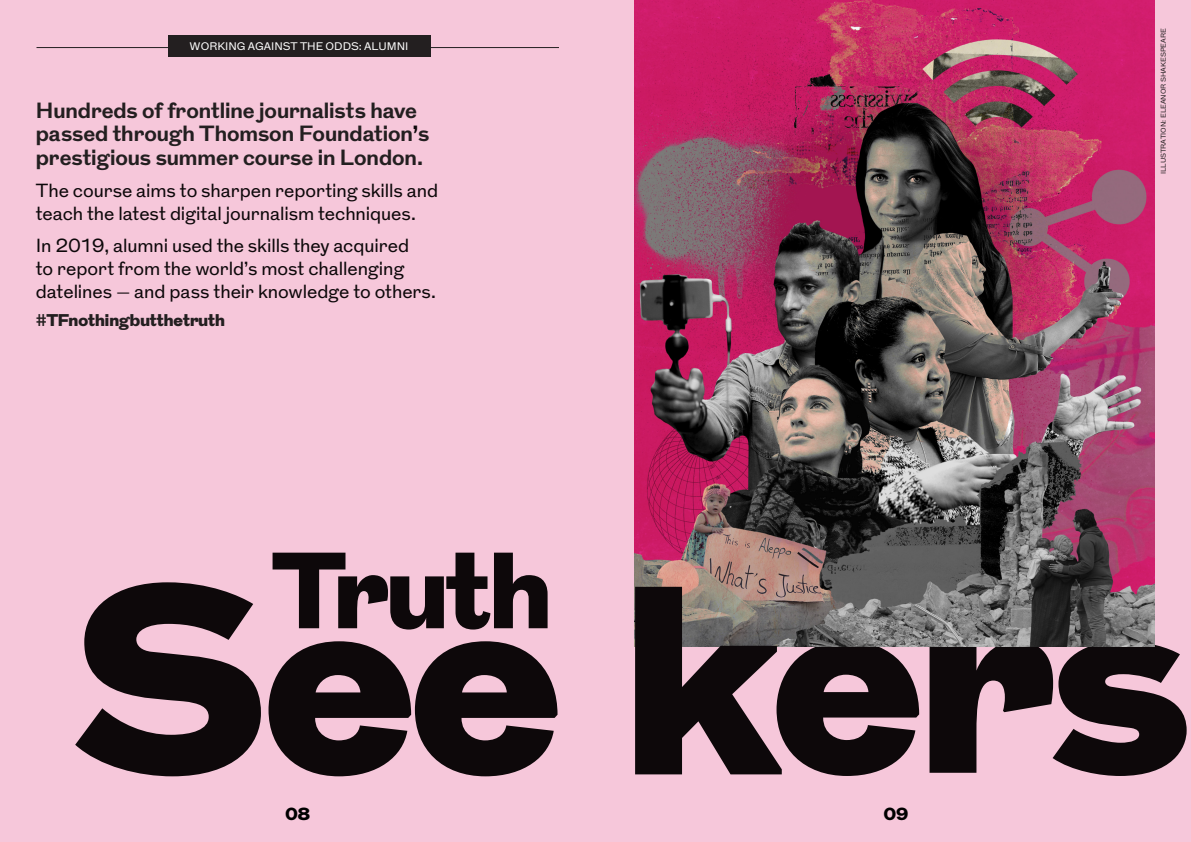
<style>
.page{position:relative;width:1191px;height:842px;background:#f6c7da}
.page>*{position:absolute;margin:0;border:0;box-sizing:border-box;transform-origin:0 0}
.Headline_Grot10_Bl{font:900 268px "RIBAJ Grot";letter-spacing:-.005em;color:#0d080a}
.Headline_Grot10_Bl-2{font:900 108px "RIBAJ Grot";letter-spacing:-.01em;color:#0d080a}
.Headline_Grot10_Bl-3{font:700 22px/23.9px "RIBAJ Grot";letter-spacing:-.005em;color:#231f20}
.Headline_Grot10_Bl-4{font:19px/23px "RIBAJ Grot";letter-spacing:-.005em;color:#0d080a}
.Headline_Grot10_Bl-5{font:900 17.5px "RIBAJ Grot";color:#000}
.Headline_Grot10_Bl-6{font:900 17px "RIBAJ Grot";color:#231f20}
.In_numbers_head{font:11px "RIBAJ Grot";color:#fff}
.In_numbers_head-2{font:7px "RIBAJ Grot";color:#231f20}
.s1{color:#0d080a}
</style>
<div class="page">
<hr style="left:36px;top:47px;width:523px;height:1px;background:#231f20">
<div style="left:169px;top:35px;width:262px;height:22px;background:#231f20"></div>
<img style="left:634px;top:0;width:520px;height:646px">
<p class="In_numbers_head" style="left:190px;top:39px;width:220px">WORKING AGAINST THE ODDS: ALUMNI</p>
<p class="Headline_Grot10_Bl-3" style="left:36px;top:98px;width:395px">Hundreds of frontline journalists have passed through Thomson Foundation<span class="s1">’</span>s prestigious summer course in London.</p>
<p class="Headline_Grot10_Bl-4" style="left:36px;top:179px;width:404px">The course aims to sharpen reporting skills and teach the latest digital journalism techniques.</p>
<p class="Headline_Grot10_Bl-4" style="left:36px;top:234px;width:402px">In 2019, alumni used the skills they acquired<br>to report from the world’s most challenging datelines – and pass their knowledge to others.</p>
<p class="Headline_Grot10_Bl-6" style="left:36px;top:308px;width:191px">#TFnothingbutthetruth</p>
<p class="In_numbers_head-2" style="left:1158px;top:174px;width:148px;rotate:-90deg">ILLUSTRATION: ELEANOR SHAKESPEARE</p>
<p class="Headline_Grot10_Bl-2" style="left:271px;top:513px;width:282px">Truth</p>
<p class="Headline_Grot10_Bl" style="left:72px;top:488px;width:1119px">See kers</p>
<p class="Headline_Grot10_Bl-5" style="left:884px;top:801px;width:26px">09</p>
<p class="Headline_Grot10_Bl-5" style="left:285px;top:801px;width:26px">08</p>
</div>
